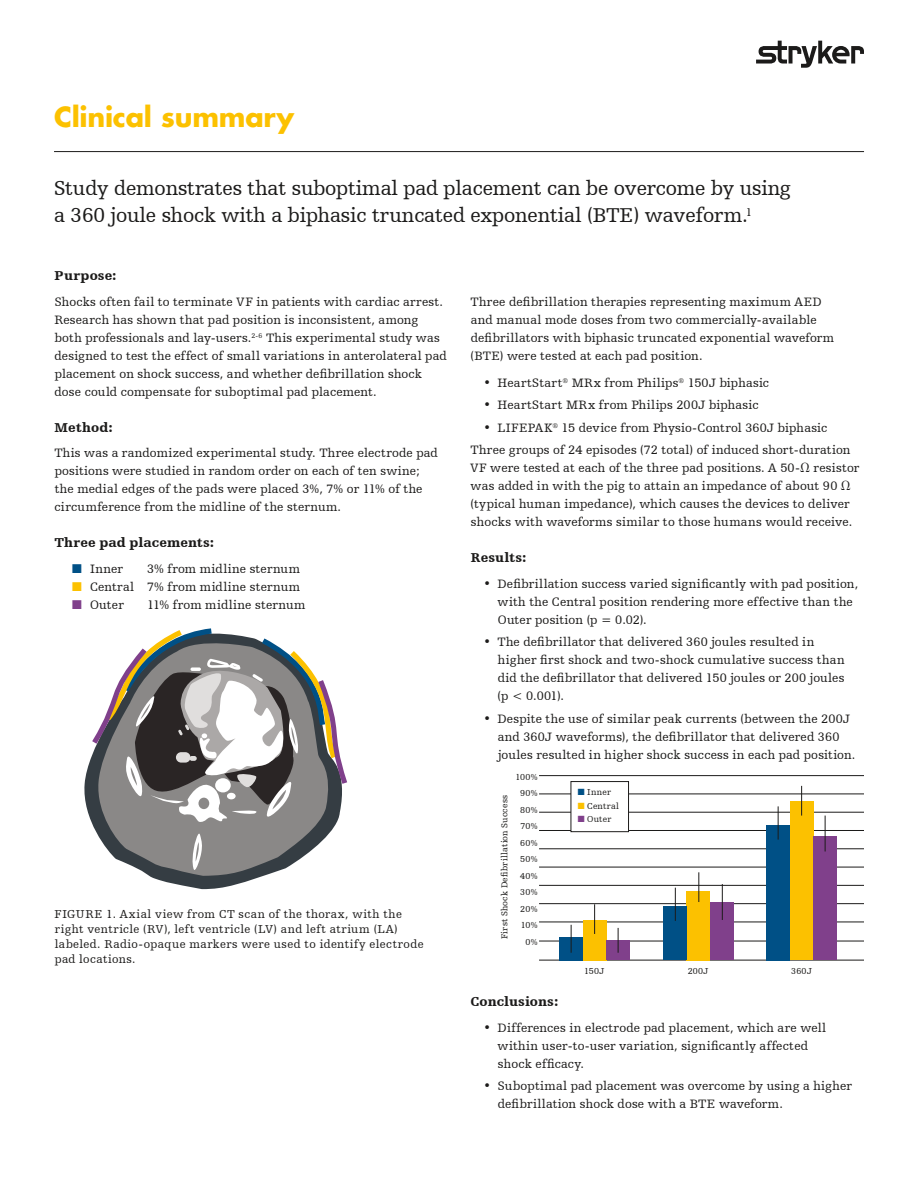
<style>
.page{position:relative;width:918px;height:1188px;background:#fff}
.page>*{position:absolute;margin:0;border:0;box-sizing:border-box;transform-origin:0 0}
.t1{font:700 27px "Futura For Stryker";letter-spacing:-.01em;color:#fcc100}
.t2{font:21px/27.8px "Humanist Slabserif 712 BT";letter-spacing:-.01em;color:#1c1b1a}
.t3{font:900 13.5px "Humanist Slabserif 712 BT";letter-spacing:.005em;color:#1c1b1a}
.t4{font:12.75px/18px "Humanist Slabserif 712 BT";letter-spacing:.015em;color:#1c1b1a}
.t5{font:12px/15px "Humanist Slabserif 712 BT";letter-spacing:.035em;color:#1c1b1a}
.t6{font:9px/16.5px "Humanist Slabserif 712 BT";letter-spacing:.025em;color:#1c1b1a;text-align:right}
.s1{color:#005086}
.s2{color:#fcc100}
.s3{color:#80408b}
</style>
<div class="page">
<hr style="left:54px;top:151px;width:810px;height:1px;background:#1c1b1a">
<svg style="left:756px;top:41px;width:108px;height:27px"></svg>
<svg style="left:84px;top:771px;width:253px;height:118px"></svg>
<svg style="left:96px;top:822px;width:237px;height:54px;fill:#8a8887"></svg>
<svg style="left:192px;top:834px;width:11px;height:36px"></svg>
<svg style="left:87px;top:628px;width:260px;height:194px"></svg>
<hr style="left:539px;top:775px;width:325px;height:1px;background:#1c1b1a">
<hr style="left:539px;top:794px;width:325px;height:1px;background:#1c1b1a">
<hr style="left:539px;top:812px;width:325px;height:1px;background:#1c1b1a">
<hr style="left:539px;top:830px;width:325px;height:1px;background:#1c1b1a">
<hr style="left:539px;top:849px;width:325px;height:1px;background:#1c1b1a">
<hr style="left:539px;top:867px;width:325px;height:1px;background:#1c1b1a">
<hr style="left:539px;top:885px;width:325px;height:1px;background:#1c1b1a">
<hr style="left:539px;top:903px;width:325px;height:1px;background:#1c1b1a">
<hr style="left:539px;top:922px;width:325px;height:1px;background:#1c1b1a">
<hr style="left:539px;top:941px;width:325px;height:1px;background:#1c1b1a">
<hr style="left:539px;top:960px;width:325px;height:1px;background:#1c1b1a">
<div style="left:583px;top:920px;width:24px;height:40px;background:#fcc100"></div>
<div style="left:560px;top:937px;width:23px;height:23px;background:#005086"></div>
<div style="left:607px;top:940px;width:23px;height:20px;background:#80408b"></div>
<div style="left:686px;top:891px;width:24px;height:69px;background:#fcc100"></div>
<div style="left:663px;top:906px;width:23px;height:54px;background:#005086"></div>
<div style="left:710px;top:903px;width:23px;height:57px;background:#80408b"></div>
<div style="left:790px;top:802px;width:23px;height:158px;background:#fcc100"></div>
<div style="left:766px;top:825px;width:24px;height:135px;background:#005086"></div>
<div style="left:813px;top:837px;width:24px;height:123px;background:#80408b"></div>
<hr style="left:801px;top:786px;width:1px;height:30px;background:#1c1b1a">
<hr style="left:778px;top:806px;width:1px;height:34px;background:#1c1b1a">
<hr style="left:825px;top:816px;width:1px;height:35px;background:#1c1b1a">
<hr style="left:699px;top:872px;width:1px;height:30px;background:#1c1b1a">
<hr style="left:675px;top:888px;width:1px;height:33px;background:#1c1b1a">
<hr style="left:722px;top:884px;width:1px;height:36px;background:#1c1b1a">
<hr style="left:594px;top:904px;width:1px;height:30px;background:#1c1b1a">
<svg style="left:571px;top:925px;width:1px;height:28px"></svg>
<svg style="left:618px;top:928px;width:1px;height:25px"></svg>
<div style="left:571px;top:782px;width:58px;height:50px;background:#fff"></div>
<div style="left:571px;top:781px;width:58px;height:51px;border:1px solid #1c1b1a"></div>
<h1 class="t1" style="left:54px;top:99px;width:242px">Clinical summary</h1>
<h2 class="t2" style="left:54px;top:173px;width:738px">Study demonstrates that suboptimal pad placement can be overcome by using a 360 joule shock with a biphasic truncated exponential (BTE) waveform.<sup>1</sup></h2>
<p class="t3" style="left:55px;top:267px;width:64px">Purpose:</p>
<p class="t4" style="left:54px;top:292px;width:394px">Shocks often fail to terminate VF in patients with cardiac arrest.<br>Research has shown that pad position is inconsistent, among both professionals and lay-users.<sup>2-6</sup> This experimental study was designed to test the effect of small variations in anterolateral pad placement on shock success, and whether defibrillation shock dose could compensate for suboptimal pad placement.</p>
<p class="t3" style="left:55px;top:419px;width:60px">Method:</p>
<p class="t4" style="left:54px;top:444px;width:385px">This was a randomized experimental study. Three electrode pad positions were studied in random order on each of ten swine; the medial edges of the pads were placed 3%, 7% or 11% of the circumference from the midline of the sternum.</p>
<p class="t3" style="left:54px;top:534px;width:161px">Three pad placements:</p>
<p class="t4" style="left:72px;top:559px;width:53px"><span class="s1">■</span> Inner</p>
<p class="t4" style="left:147px;top:559px;width:155px">3% from midline sternum</p>
<p class="t4" style="left:72px;top:577px;width:230px"><span class="s2">■</span> Central 7% from midline sternum</p>
<p class="t4" style="left:72px;top:595px;width:53px"><span class="s3">■</span> Outer</p>
<p class="t4" style="left:147px;top:595px;width:160px">11% from midline sternum</p>
<p class="t5" style="left:55px;top:906px;width:370px">FIGURE 1. Axial view from CT scan of the thorax, with the right ventricle (RV), left ventricle (LV) and left atrium (LA) labeled. Radio-opaque markers were used to identify electrode pad locations.</p>
<p class="t4" style="left:471px;top:292px;width:365px">Three defibrillation therapies representing maximum AED and manual mode doses from two commercially-available defibrillators with biphasic truncated exponential waveform (BTE) were tested at each pad position.</p>
<p class="t4" style="left:483px;top:373px;width:287px">• HeartStart<sup>®</sup> MRx from Philips<sup>®</sup> 150J biphasic</p>
<p class="t4" style="left:483px;top:396px;width:277px">• HeartStart MRx from Philips 200J biphasic</p>
<p class="t4" style="left:471px;top:416px;width:381px;line-height:22.5px;text-indent:13px">• LIFEPAK<sup>®</sup> 15 device from Physio-Control 360J biphasic<br>Three groups of 24 episodes (72 total) of induced short-duration</p>
<p class="t4" style="left:470px;top:459px;width:391px">VF were tested at each of the three pad positions. A 50-Ω resistor was added in with the pig to attain an impedance of about 90 Ω (typical human impedance), which causes the devices to deliver shocks with waveforms similar to those humans would receive.</p>
<p class="t3" style="left:471px;top:549px;width:57px">Results:</p>
<p class="t4" style="left:498px;top:574px;width:362px;text-indent:-14px">• Defibrillation success varied significantly with pad position, with the Central position rendering more effective than the<br>Outer position (p = 0.02).</p>
<p class="t4" style="left:498px;top:633px;width:349px;text-indent:-14px">• The defibrillator that delivered 360 joules resulted in higher first shock and two-shock cumulative success than did the defibrillator that delivered 150 joules or 200 joules (p &lt; 0.001).</p>
<p class="t4" style="left:498px;top:709px;width:359px;text-indent:-14px">• Despite the use of similar peak currents (between the 200J and 360J waveforms), the defibrillator that delivered 360 joules resulted in higher shock success in each pad position.</p>
<p class="t6" style="left:496px;top:939px;width:146px;rotate:-90deg">First Shock Defibrillation Success</p>
<p class="t6" style="left:515px;top:768px;width:24px">100%<br>90%<br>80%<br>70%<br>60%<br>50%<br>40%<br>30%<br>20%<br>10%<br>0%</p>
<p class="t6" style="left:578px;top:784px;width:35px"><span class="s1">■</span> Inner</p>
<p class="t6" style="left:578px;top:797px;width:43px"><span class="s2">■</span> Central</p>
<p class="t6" style="left:578px;top:811px;width:35px"><span class="s3">■</span> Outer</p>
<p class="t6" style="left:584px;top:963px;width:22px">150J</p>
<p class="t6" style="left:688px;top:963px;width:22px">200J</p>
<p class="t6" style="left:791px;top:963px;width:22px">360J</p>
<p class="t3" style="left:471px;top:993px;width:89px">Conclusions:</p>
<p class="t4" style="left:498px;top:1018px;width:330px;text-indent:-14px">• Differences in electrode pad placement, which are well within user-to-user variation, significantly affected shock efficacy.</p>
<p class="t4" style="left:498px;top:1077px;width:356px;text-indent:-14px">• Suboptimal pad placement was overcome by using a higher defibrillation shock dose with a BTE waveform.</p>
</div>
